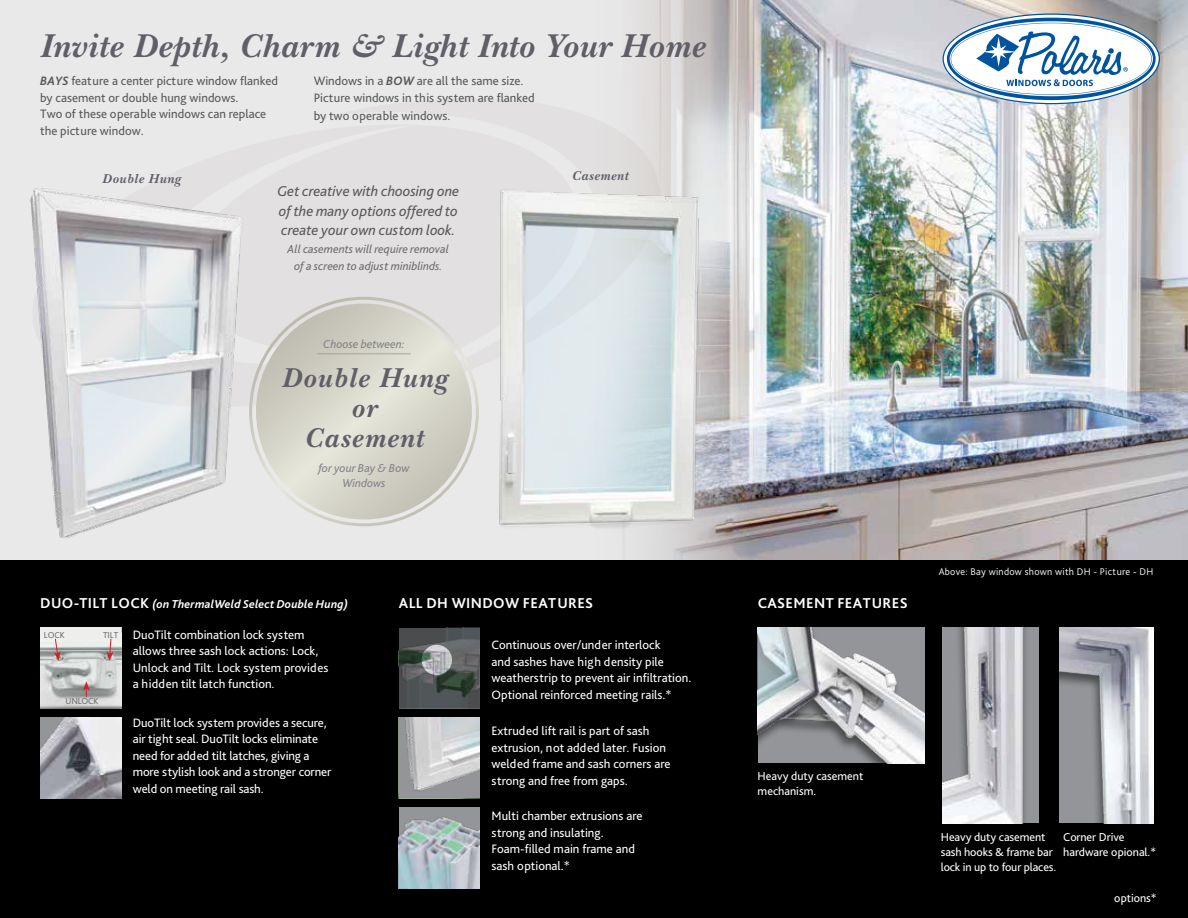
<style>
.page{position:relative;width:1188px;height:918px;background:#e9e9ea}
.page>*{position:absolute;margin:0;border:0;box-sizing:border-box;transform-origin:0 0}
.t1{font:italic 700 34.5px "New Baskerville Std";letter-spacing:.02em;color:#605f68}
.t2{font:italic 700 28.5px/30px "New Baskerville Std";letter-spacing:.05em;color:#605f68;text-align:center}
.t3{font:italic 15px/19.5px "Bliss Pro";color:#58595b;text-align:justify}
.t4{font:700 15px "Bliss Pro";letter-spacing:.025em;color:#fff}
.t5{font:italic 700 13.5px "New Baskerville Std";letter-spacing:.05em;color:#605f68}
.t6{font:12.75px/16.5px "Bliss Pro";color:#fff}
.t7{font:12.75px/16.5px "Bliss Pro";color:#58595b}
.t8{font:12px/15px "Bliss Pro";letter-spacing:-.005em;color:#fff}
.t9{font:italic 12px/16.5px "Bliss Pro";color:#6d6e71;text-align:center}
.t10{font:italic 700 12px "Bliss Pro";letter-spacing:.01em;color:#fff}
.t11{font:italic 12px/15px "Bliss Pro";color:#848189;text-align:center}
.t12{font:300 10.2px "Bliss Pro";letter-spacing:.025em;color:#fff}
.t13{font:9px "Bliss Pro";letter-spacing:-.01em;color:#6d6e71}
.s1{font-weight:700;font-style:italic}
.s2{font-style:normal;font-size:15px}
</style>
<div class="page">
<img style="left:594px;top:0;width:594px;height:561px">
<div style="left:0;top:561px;width:1188px;height:357px;background:#000"></div>
<svg style="left:296px;top:77px;width:371px;height:324px;fill:#e2e0e0"></svg>
<img style="left:40px;top:717px;width:81px;height:81px">
<img style="left:40px;top:640px;width:81px;height:69px">
<div style="left:40px;top:628px;width:81px;height:12px;background:#eeefec"></div>
<svg style="left:54px;top:638px;width:7px;height:23px"></svg>
<svg style="left:107px;top:638px;width:6px;height:23px"></svg>
<svg style="left:83px;top:681px;width:7px;height:16px"></svg>
<img style="left:30px;top:188px;width:222px;height:351px">
<img style="left:482px;top:178px;width:225px;height:360px">
<svg style="left:399px;top:717px;width:81px;height:81px;background:#bdbfc0"></svg>
<img style="left:399px;top:807px;width:81px;height:81px">
<svg style="left:399px;top:628px;width:81px;height:81px;background:#585e5d"></svg>
<svg style="left:943px;top:14px;width:217px;height:90px;background:#b4c8da"></svg>
<svg style="left:256px;top:304px;width:216px;height:215px;background:#d5d3c8"></svg>
<hr style="left:317px;top:354px;width:94px;height:1px;background:#848189">
<img style="left:758px;top:628px;width:167px;height:135px">
<img style="left:942px;top:628px;width:96px;height:195px">
<img style="left:1060px;top:628px;width:93px;height:195px">
<h1 class="t1" style="left:40px;top:26px;width:666px">Invite Depth, Charm &amp; Light Into Your Home</h1>
<p class="t7" style="left:40px;top:72px;width:239px"><span class="s1">BAYS</span> feature a center picture window flanked by casement or double hung windows.<br>Two of these operable windows can replace the picture window.</p>
<p class="t7" style="left:314px;top:72px;width:223px">Windows in a <span class="s1">BOW</span> are all the same size.<br>Picture windows in this system are flanked</p>
<p class="t7" style="left:314px;top:107px;width:138px">by two operable windows.</p>
<p class="t5" style="left:102px;top:171px;width:80px">Double Hung</p>
<p class="t5" style="left:572px;top:168px;width:58px">Casement</p>
<p class="t3" style="left:277px;top:181px;width:183px">Get creative with choosing one of the many options offered to create your own custom look.</p>
<p class="t9" style="left:288px;top:241px;width:163px">All casements will require removal of a screen to adjust miniblinds.</p>
<p class="t11" style="left:323px;top:337px;width:83px">Choose between:</p>
<h2 class="t2" style="left:281px;top:363px;width:167px">Double Hung or<br>Casement</h2>
<p class="t11" style="left:318px;top:460px;width:93px">for your Bay &amp; Bow<br>Windows</p>
<p class="t10" style="left:40px;top:597px;width:309px"><span class="s2">DUO-TILT LOCK</span> (on ThermalWeld Select Double Hung)</p>
<p class="t4" style="left:399px;top:594px;width:196px">ALL DH WINDOW FEATURES</p>
<p class="t4" style="left:758px;top:594px;width:152px">CASEMENT FEATURES</p>
<p class="t13" style="left:44px;top:629px;width:22px">LOCK</p>
<p class="t13" style="left:103px;top:629px;width:17px">TILT</p>
<p class="t13" style="left:65px;top:696px;width:35px">UNLOCK</p>
<p class="t6" style="left:133px;top:626px;width:197px">DuoTilt combination lock system allows three sash lock actions: Lock, Unlock and Tilt. Lock system provides a hidden tilt latch function.</p>
<p class="t6" style="left:133px;top:714px;width:200px">DuoTilt lock system provides a secure, air tight seal. DuoTilt locks eliminate need for added tilt latches, giving a more stylish look and a stronger corner weld on meeting rail sash.</p>
<p class="t6" style="left:492px;top:636px;width:201px">Continuous over/under interlock<br>and sashes have high density pile weatherstrip to prevent air infiltration.<br>Optional reinforced meeting rails.*</p>
<p class="t6" style="left:492px;top:722px;width:181px">Extruded lift rail is part of sash extrusion, not added later. Fusion welded frame and sash corners are strong and free from gaps.</p>
<p class="t6" style="left:492px;top:808px;width:152px">Multi chamber extrusions are strong and insulating.<br>Foam-filled main frame and sash optional.*</p>
<p class="t8" style="left:758px;top:768px;width:107px">Heavy duty casement mechanism.</p>
<p class="t12" style="left:939px;top:565px;width:216px">Above: Bay window shown with DH - Picture - DH</p>
<p class="t8" style="left:941px;top:829px;width:117px">Heavy duty casement sash hooks &amp; frame bar lock in up to four places.</p>
<p class="t8" style="left:1063px;top:829px;width:94px">Corner Drive hardware opional.*</p>
<p class="t8" style="left:1114px;top:890px;width:44px">options*</p>
</div>
